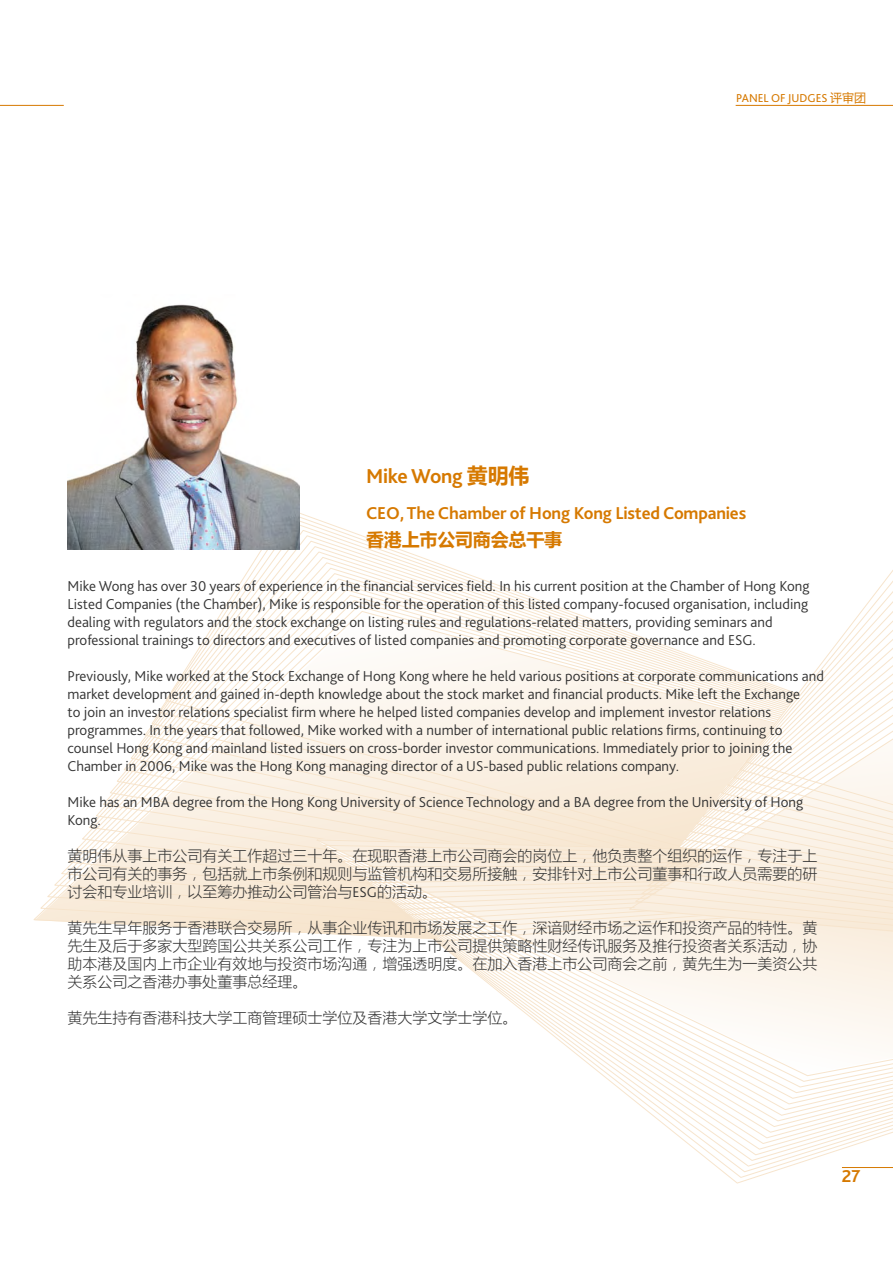
<style>
.page{position:relative;width:893px;height:1263px;background:#fff}
.page>*{position:absolute;margin:0;border:0;box-sizing:border-box;transform-origin:0 0}
.t1{font:700 21px "Bliss Pro";letter-spacing:-.01em;color:#d67900}
.t2{font:700 18px "Bliss Pro";letter-spacing:-.01em;color:#d67900}
.t3{font:700 18px "Microsoft Ya Hei";letter-spacing:-.01em;color:#d67900}
.t4{font:300 15px/18px "Bliss Pro";color:#333}
.t5{font:300 15px/18px "Microsoft Ya Hei";color:#333;text-align:justify}
.t6{font:12px "Bliss Pro";color:#d67900}
.s1{font-family:"Microsoft Ya Hei"}
.s2{font-family:"Bliss Pro"}
</style>
<div class="page">
<svg style="left:166px;top:509px;width:465px;height:425px"></svg>
<svg style="left:631px;top:633px;width:28px;height:41px"></svg>
<svg style="left:314px;top:839px;width:314px;height:95px"></svg>
<svg style="left:321px;top:845px;width:307px;height:89px"></svg>
<svg style="left:327px;top:850px;width:301px;height:85px"></svg>
<svg style="left:334px;top:855px;width:294px;height:80px"></svg>
<svg style="left:436px;top:868px;width:457px;height:315px"></svg>
<svg style="left:628px;top:674px;width:7px;height:306px"></svg>
<svg style="left:635px;top:668px;width:6px;height:312px"></svg>
<svg style="left:641px;top:661px;width:6px;height:320px"></svg>
<svg style="left:647px;top:655px;width:6px;height:326px"></svg>
<svg style="left:653px;top:648px;width:6px;height:333px"></svg>
<svg style="left:659px;top:643px;width:6px;height:338px"></svg>
<svg style="left:665px;top:645px;width:7px;height:336px"></svg>
<svg style="left:672px;top:648px;width:6px;height:333px"></svg>
<svg style="left:678px;top:650px;width:6px;height:331px"></svg>
<svg style="left:684px;top:652px;width:6px;height:329px"></svg>
<svg style="left:690px;top:654px;width:6px;height:327px"></svg>
<svg style="left:696px;top:656px;width:6px;height:325px"></svg>
<svg style="left:702px;top:659px;width:7px;height:322px"></svg>
<svg style="left:709px;top:661px;width:6px;height:320px"></svg>
<svg style="left:715px;top:663px;width:6px;height:318px"></svg>
<svg style="left:721px;top:666px;width:6px;height:315px"></svg>
<svg style="left:727px;top:668px;width:6px;height:313px"></svg>
<svg style="left:733px;top:670px;width:6px;height:311px"></svg>
<svg style="left:739px;top:672px;width:7px;height:309px"></svg>
<svg style="left:746px;top:570px;width:147px;height:412px"></svg>
<hr style="left:736px;top:105px;width:157px;height:1px;background:#d67900">
<hr style="left:842px;top:1167px;width:51px;height:1px;background:#d67900">
<hr style="left:0;top:105px;width:64px;height:1px;background:#d67900">
<img style="left:68px;top:304px;width:231px;height:246px">
<p class="t6" style="left:736px;top:91px;width:131px">PANEL OF JUDGES <span class="s1">评审团</span></p>
<h1 class="t1" style="left:366px;top:463px;width:165px">Mike Wong <span class="s1">黄明伟</span></h1>
<p class="t2" style="left:366px;top:502px;width:382px">CEO, The Chamber of Hong Kong Listed Companies</p>
<p class="t3" style="left:366px;top:527px;width:198px">香港上市公司商会总干事</p>
<p class="t4" style="left:68px;top:577px;width:743px">Mike Wong has over 30 years of experience in the financial services field. In his current position at the Chamber of Hong Kong Listed Companies (the Chamber), Mike is responsible for the operation of this listed company-focused organisation, including dealing with regulators and the stock exchange on listing rules and regulations-related matters, providing seminars and professional trainings to directors and executives of listed companies and promoting corporate governance and ESG.</p>
<p class="t4" style="left:68px;top:667px;width:758px">Previously, Mike worked at the Stock Exchange of Hong Kong where he held various positions at corporate communications and market development and gained in-depth knowledge about the stock market and financial products. Mike left the Exchange<br>to join an investor relations specialist firm where he helped listed companies develop and implement investor relations programmes. In the years that followed, Mike worked with a number of international public relations firms, continuing to counsel Hong Kong and mainland listed issuers on cross-border investor communications. Immediately prior to joining the Chamber in 2006, Mike was the Hong Kong managing director of a US-based public relations company.</p>
<p class="t4" style="left:68px;top:793px;width:737px">Mike has an MBA degree from the Hong Kong University of Science Technology and a BA degree from the University of Hong<br>Kong.</p>
<p class="t5" style="left:68px;top:846px;width:751px">黄明伟从事上市公司有关工作超过三十年。在现职香港上市公司商会的岗位上，他负责整个组织的运作，专注于上市公司有关的事务，包括就上市条例和规则与监管机构和交易所接触，安排针对上市公司董事和行政人员需要的研讨会和专业培训，以至筹办推动公司管治与<span class="s2">ESG</span>的活动。</p>
<p class="t5" style="left:68px;top:918px;width:751px">黄先生早年服务于香港联合交易所，从事企业传讯和市场发展之工作，深谙财经市场之运作和投资产品的特性。黄先生及后于多家大型跨国公共关系公司工作，专注为上市公司提供策略性财经传讯服务及推行投资者关系活动，协助本港及国内上市企业有效地与投资市场沟通，增强透明度。在加入香港上市公司商会之前，黄先生为一美资公共关系公司之香港办事处董事总经理。</p>
<p class="t5" style="left:68px;top:1008px;width:451px">黄先生持有香港科技大学工商管理硕士学位及香港大学文学士学位。</p>
<p class="t2" style="left:842px;top:1164px;width:20px">27</p>
</div>
